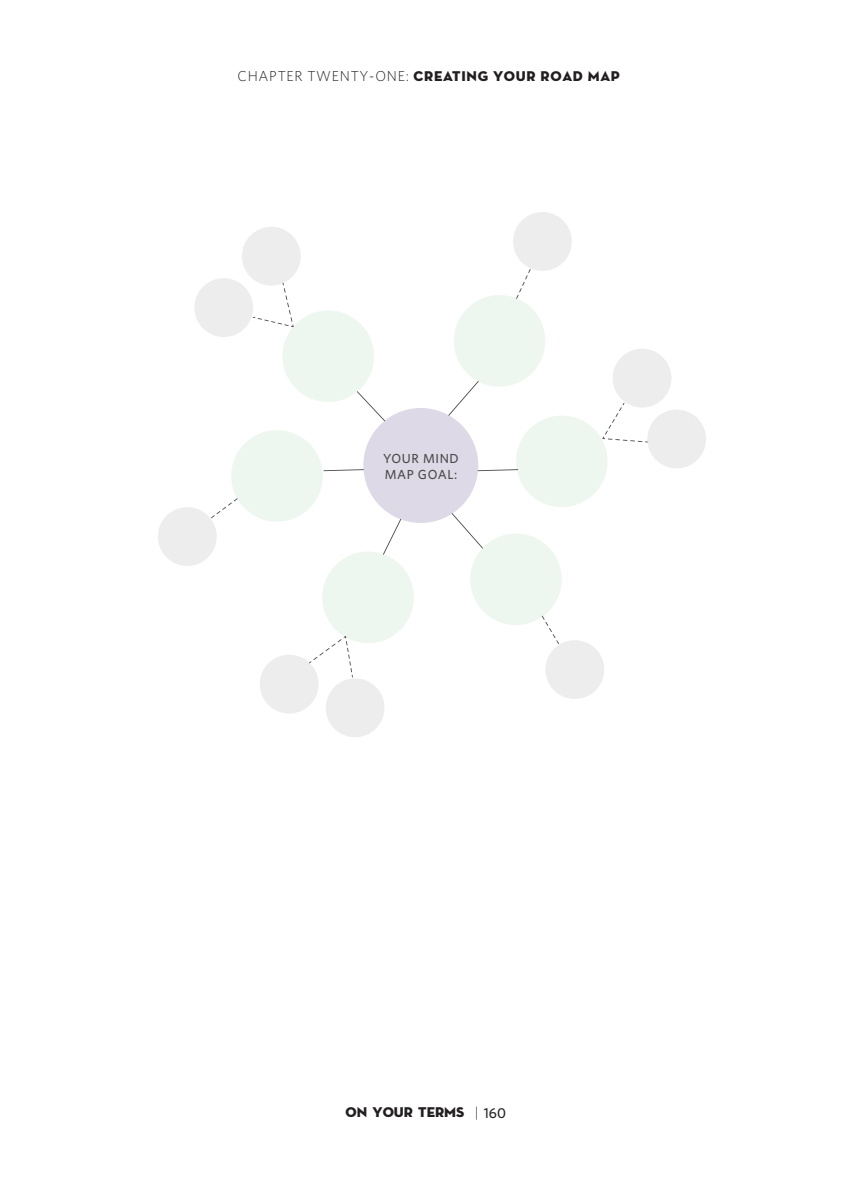
<style>
.page{position:relative;width:864px;height:1188px;background:#fff}
.page>*{position:absolute;margin:0;border:0;box-sizing:border-box;transform-origin:0 0}
.t1{font:14.4px "Neutra Disp Titling";letter-spacing:.05em;color:#231f20}
.t2{font:14.4px "Neutraface Display Titling";color:#231f20}
.t3{font:500 13.05px/15.8px "Whitney";letter-spacing:.045em;color:#4b4c4c}
.s1{font-family:"Whitney";font-weight:300}
.s2{font-family:"Whitney";font-weight:500}
</style>
<div class="page">
<div style="left:363px;top:408px;width:115px;height:115px;background:#ddd9e7;border-radius:50%"></div>
<div style="left:516px;top:416px;width:92px;height:91px;background:#edf7ef;border-radius:50%"></div>
<div style="left:454px;top:295px;width:91px;height:92px;background:#edf7ef;border-radius:50%"></div>
<div style="left:194px;top:278px;width:59px;height:59px;background:#ecedec;border-radius:50%"></div>
<div style="left:242px;top:227px;width:59px;height:59px;background:#ecedec;border-radius:50%"></div>
<div style="left:470px;top:534px;width:92px;height:91px;background:#edf7ef;border-radius:50%"></div>
<div style="left:322px;top:552px;width:92px;height:91px;background:#edf7ef;border-radius:50%"></div>
<div style="left:231px;top:430px;width:92px;height:92px;background:#edf7ef;border-radius:50%"></div>
<div style="left:282px;top:310px;width:92px;height:92px;background:#edf7ef;border-radius:50%"></div>
<svg style="left:357px;top:391px;width:28px;height:30px"></svg>
<svg style="left:448px;top:381px;width:31px;height:35px"></svg>
<svg style="left:452px;top:513px;width:31px;height:36px"></svg>
<svg style="left:383px;top:519px;width:18px;height:36px"></svg>
<hr style="left:323px;top:469px;width:41px;height:2px;background:#4b4c4c">
<hr style="left:478px;top:469px;width:40px;height:2px;background:#4b4c4c">
<svg style="left:253px;top:283px;width:41px;height:44px"></svg>
<svg style="left:602px;top:349px;width:104px;height:119px"></svg>
<svg style="left:260px;top:636px;width:124px;height:101px"></svg>
<svg style="left:513px;top:212px;width:59px;height:87px"></svg>
<svg style="left:542px;top:616px;width:62px;height:83px"></svg>
<svg style="left:158px;top:498px;width:80px;height:68px"></svg>
<p class="t1" style="left:238px;top:67px;width:384px"><span class="s1">CHAPTER TWENTY-ONE:</span> CREATING YOUR ROAD MAP</p>
<p class="t3" style="left:383px;top:451px;width:77px">YOUR MIND<br>MAP GOAL:</p>
<p class="t2" style="left:345px;top:1103px;width:162px">ON YOUR TERMS <span class="s1">|</span> <span class="s2">160</span></p>
</div>
